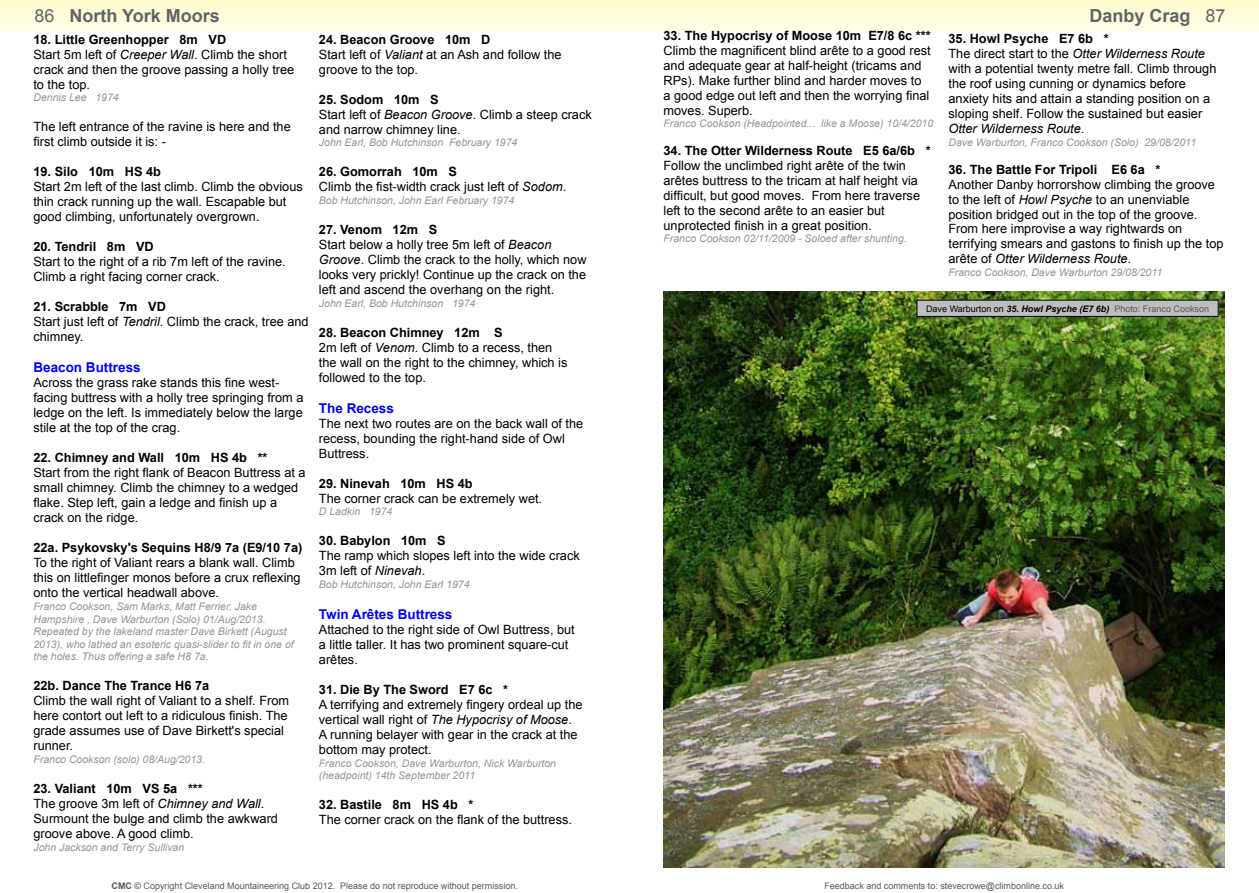
<style>
.page{position:relative;width:1259px;height:893px;background:#fff}
.page>*{position:absolute;margin:0;border:0;box-sizing:border-box;transform-origin:0 0}
.t1{font:700 18px "Arial";color:#636466}
.t2{font:700 13.5px "Arial";color:#00f}
.t3{font:12.75px/15px "Arial";color:#000}
.t4{font:700 12.75px "Arial";color:#000}
.t5{font:italic 10.5px/12.6px "Arial";color:#939598}
.t6{font:9px "Arial";color:#58595b}
.t7{font:italic 700 9px "Arial";color:#000}
.s1{font-weight:400}
.s2{font-weight:700}
.s3{font-style:italic}
.s4{font-weight:400;font-style:normal}
.s5{font-weight:400;font-style:normal;color:#58595b}
</style>
<div class="page">
<div style="left:630px;top:0;width:629px;height:30px;background:#fffcda"></div>
<div style="left:0;top:0;width:630px;height:30px;background:linear-gradient(to right,#fffcdb,#fffcdb)"></div>
<img style="left:663px;top:291px;width:562px;height:576px">
<div style="left:917px;top:300px;width:301px;height:16px;background:#bcbec0"></div>
<div style="left:916px;top:300px;width:302px;height:17px;border:1px solid #000"></div>
<h1 class="t1" style="left:35px;top:3px;width:187px"><span class="s1">86</span> North York Moors</h1>
<h1 class="t1" style="left:1089px;top:3px;width:138px">Danby Crag <span class="s1">87</span></h1>
<p class="t3" style="left:33px;top:32px;width:262px"><span class="s2">18. Little Greenhopper 8m VD<br></span>Start 5m left of <span class="s3">Creeper Wall</span>. Climb the short crack and then the groove passing a holly tree to the top.</p>
<p class="t5" style="left:33px;top:91px;width:87px">Dennis Lee 1974</p>
<p class="t3" style="left:33px;top:119px;width:259px">The left entrance of the ravine is here and the first climb outside it is: -</p>
<p class="t4" style="left:33px;top:163px;width:129px">19. Silo 10m HS 4b</p>
<p class="t3" style="left:33px;top:179px;width:271px">Start 2m left of the last climb. Climb the obvious thin crack running up the wall. Escapable but good climbing, unfortunately overgrown.</p>
<p class="t4" style="left:33px;top:238px;width:122px">20. Tendril 8m VD</p>
<p class="t3" style="left:33px;top:254px;width:254px">Start to the right of a rib 7m left of the ravine.<br>Climb a right facing corner crack.</p>
<p class="t3" style="left:33px;top:299px;width:277px"><span class="s2">21. Scrabble 7m VD<br></span>Start just left of <span class="s3">Tendril</span>. Climb the crack, tree and chimney.</p>
<p class="t2" style="left:33px;top:359px;width:109px">Beacon Buttress</p>
<p class="t3" style="left:33px;top:376px;width:271px">Across the grass rake stands this fine west&shy;facing buttress with a holly tree springing from a ledge on the left. Is immediately below the large stile at the top of the crag.</p>
<p class="t4" style="left:33px;top:449px;width:236px">22. Chimney and Wall 10m HS 4b **</p>
<p class="t3" style="left:33px;top:466px;width:274px">Start from the right flank of Beacon Buttress at a small chimney. Climb the chimney to a wedged flake. Step left, gain a ledge and finish up a crack on the ridge.</p>
<p class="t4" style="left:33px;top:539px;width:270px">22a. Psykovsky's Sequins H8/9 7a (E9/10 7a)</p>
<p class="t3" style="left:33px;top:556px;width:269px">To the right of Valiant rears a blank wall. Climb this on littlefinger monos before a crux reflexing onto the vertical headwall above.</p>
<p class="t5" style="left:33px;top:600px;width:262px">Franco Cookson, Sam Marks, Matt Ferrier, Jake Hampshire , Dave Warburton (Solo) 01/Aug/2013.<br>Repeated by the lakeland master Dave Birkett (August 2013), who lathed an esoteric quasi-slider to fit in one of the holes. Thus offering a safe H8 7a.</p>
<p class="t4" style="left:33px;top:677px;width:177px">22b. Dance The Trance H6 7a</p>
<p class="t3" style="left:33px;top:694px;width:257px">Climb the wall right of Valiant to a shelf. From here contort out left to a ridiculous finish. The grade assumes use of Dave Birkett's special runner.</p>
<p class="t5" style="left:33px;top:753px;width:173px">Franco Cookson (solo) 08/Aug/2013.</p>
<p class="t3" style="left:33px;top:781px;width:246px"><span class="s2">23. Valiant 10m VS 5a ***<br></span>The groove 3m left of <span class="s3">Chimney and Wall</span>.<br>Surmount the bulge and climb the awkward groove above. A good climb.</p>
<p class="t5" style="left:33px;top:841px;width:152px">John Jackson and Terry Sullivan</p>
<p class="t3" style="left:319px;top:32px;width:244px"><span class="s2">24. Beacon Groove 10m D<br></span>Start left of <span class="s3">Valiant</span> at an Ash and follow the groove to the top.</p>
<p class="t3" style="left:319px;top:92px;width:274px"><span class="s2">25. Sodom 10m S<br></span>Start left of <span class="s3">Beacon Groove</span>. Climb a steep crack and narrow chimney line.</p>
<p class="t5" style="left:319px;top:137px;width:200px">John Earl, Bob Hutchinson February 1974</p>
<p class="t3" style="left:319px;top:165px;width:249px"><span class="s2">26. Gomorrah 10m S<br></span>Climb the fist-width crack just left of <span class="s3">Sodom</span>.</p>
<p class="t5" style="left:319px;top:194px;width:197px">Bob Hutchinson, John Earl February 1974</p>
<p class="t3" style="left:319px;top:222px;width:269px"><span class="s2">27. Venom 12m S<br></span>Start below a holly tree 5m left of <span class="s3">Beacon Groove</span>. Climb the crack to the holly, which now looks very prickly! Continue up the crack on the left and ascend the overhang on the right.</p>
<p class="t5" style="left:319px;top:297px;width:158px">John Earl, Bob Hutchinson 1974</p>
<p class="t3" style="left:319px;top:325px;width:250px"><span class="s2">28. Beacon Chimney 12m S<br></span>2m left of <span class="s3">Venom</span>. Climb to a recess, then the wall on the right to the chimney, which is followed to the top.</p>
<p class="t2" style="left:319px;top:399px;width:77px">The Recess</p>
<p class="t3" style="left:319px;top:416px;width:266px">The next two routes are on the back wall of the recess, bounding the right-hand side of Owl<br>Buttress.</p>
<p class="t4" style="left:319px;top:475px;width:155px">29. Ninevah 10m HS 4b</p>
<p class="t3" style="left:319px;top:491px;width:225px">The corner crack can be extremely wet.</p>
<p class="t5" style="left:319px;top:506px;width:75px">D Ladkin 1974</p>
<p class="t4" style="left:319px;top:532px;width:128px">30. Babylon 10m S</p>
<p class="t3" style="left:319px;top:549px;width:262px">The ramp which slopes left into the wide crack<br>3m left of <span class="s3">Ninevah</span>.</p>
<p class="t5" style="left:319px;top:578px;width:152px">Bob Hutchinson, John Earl 1974</p>
<p class="t2" style="left:319px;top:605px;width:135px">Twin Arêtes Buttress</p>
<p class="t3" style="left:319px;top:622px;width:257px">Attached to the right side of Owl Buttress, but a little taller. It has two prominent square-cut arêtes.</p>
<p class="t4" style="left:319px;top:681px;width:191px">31. Die By The Sword E7 6c *</p>
<p class="t3" style="left:319px;top:697px;width:265px">A terrifying and extremely fingery ordeal up the vertical wall right of <span class="s3">The Hypocrisy of Moose</span>.<br>A running belayer with gear in the crack at the bottom may protect.</p>
<p class="t5" style="left:319px;top:757px;width:239px">Franco Cookson, Dave Warburton, Nick Warburton (headpoint) 14th September 2011</p>
<p class="t4" style="left:319px;top:796px;width:156px">32. Bastile 8m HS 4b *</p>
<p class="t3" style="left:319px;top:813px;width:254px">The corner crack on the flank of the buttress.</p>
<p class="t4" style="left:663px;top:27px;width:269px">33. The Hypocrisy of Moose 10m E7/8 6c ***</p>
<p class="t3" style="left:663px;top:43px;width:269px">Climb the magnificent blind arête to a good rest and adequate gear at half-height (tricams and RPs). Make further blind and harder moves to a good edge out left and then the worrying final moves. Superb.</p>
<p class="t5" style="left:663px;top:117px;width:271px">Franco Cookson (Headpointed... like a Moose) 10/4/2010</p>
<p class="t4" style="left:663px;top:142px;width:269px">34. The Otter Wilderness Route E5 6a/6b *</p>
<p class="t3" style="left:663px;top:158px;width:258px">Follow the unclimbed right arête of the twin arêtes buttress to the tricam at half height via difficult, but good moves. From here traverse left to the second arête to an easier but unprotected finish in a great position.</p>
<p class="t5" style="left:663px;top:233px;width:245px">Franco Cookson 02/11/2009 - Soloed after shunting.</p>
<p class="t3" style="left:948px;top:31px;width:269px"><span class="s2">35. Howl Psyche E7 6b *<br></span>The direct start to the <span class="s3">Otter Wilderness Route </span>with a potential twenty metre fall. Climb through the roof using cunning or dynamics before anxiety hits and attain a standing position on a sloping shelf. Follow the sustained but easier <span class="s3">Otter Wilderness Route</span>.</p>
<p class="t5" style="left:948px;top:136px;width:249px">Dave Warburton, Franco Cookson (Solo) 29/08/2011</p>
<p class="t4" style="left:948px;top:161px;width:213px">36. The Battle For Tripoli E6 6a *</p>
<p class="t3" style="left:948px;top:177px;width:276px">Another Danby horrorshow climbing the groove to the left of <span class="s3">Howl Psyche</span> to an unenviable position bridged out in the top of the groove.<br>From here improvise a way rightwards on terrifying smears and gastons to finish up the top arête of <span class="s3">Otter Wilderness Route</span>.</p>
<p class="t5" style="left:948px;top:266px;width:215px">Franco Cookson, Dave Warburton 29/08/2011</p>
<p class="t7" style="left:926px;top:302px;width:284px"><span class="s4">Dave Warburton on</span> 35. Howl Psyche (E7 6b) <span class="s5">Photo: Franco Cookson</span></p>
<p class="t6" style="left:111px;top:880px;width:408px"><span class="s2">CMC</span> © Copyright Cleveland Mountaineering Club 2012. Please do not reproduce without permission.</p>
<p class="t6" style="left:824px;top:880px;width:241px">Feedback and comments to: stevecrowe@climbonline.co.uk</p>
</div>
